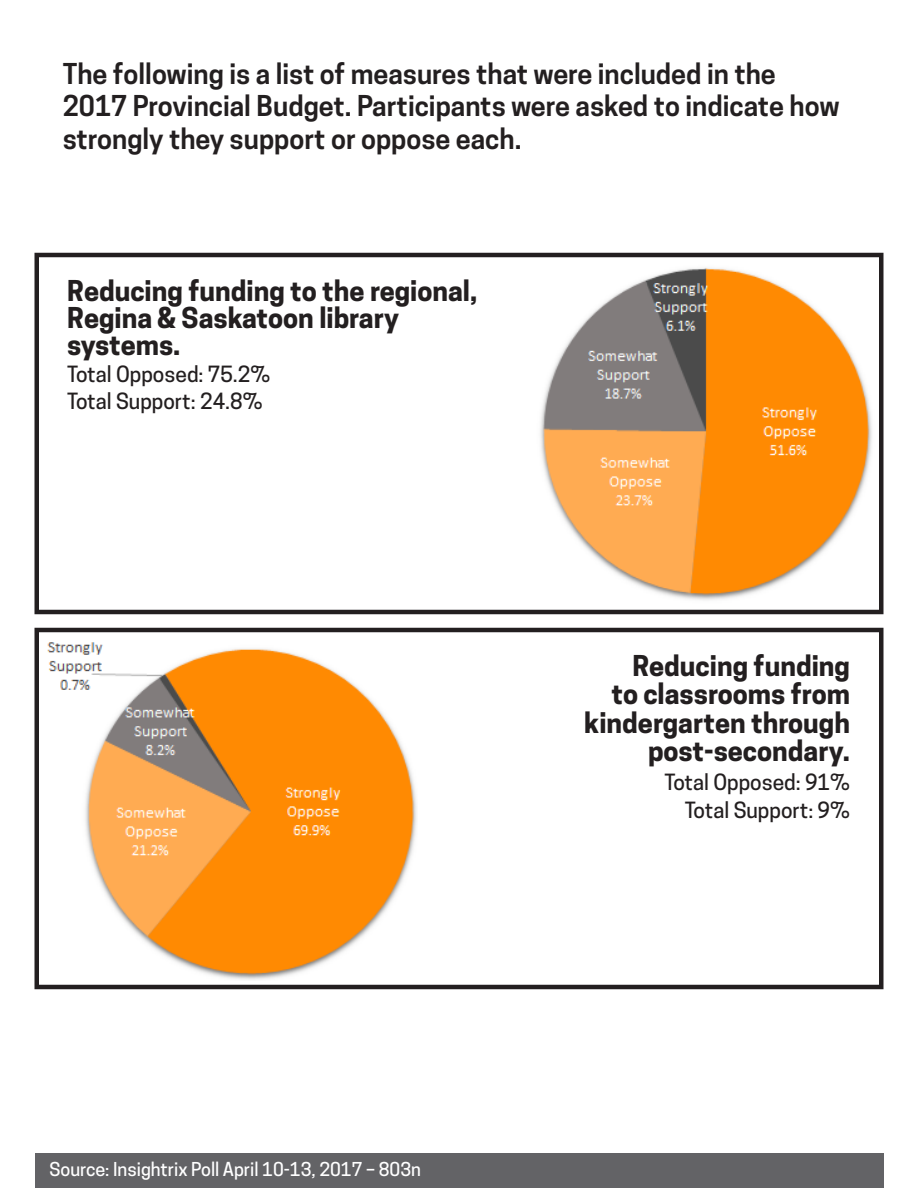
<style>
.page{position:relative;width:918px;height:1188px;background:#fff}
.page>*{position:absolute;margin:0;border:0;box-sizing:border-box;transform-origin:0 0}
.t1{font:600 27px/32.4px "Cooper Hewitt";color:#231f20}
.t2{font:700 27px "Cooper Hewitt";color:#231f20}
.t3{font:500 21px "Cooper Hewitt";color:#231f20}
.t4{font:500 18px "Cooper Hewitt";color:#fff}
</style>
<div class="page">
<div style="left:35px;top:1153px;width:849px;height:34px;background:#636366"></div>
<div style="left:34px;top:253px;width:850px;height:361px;border:4px solid #231f20"></div>
<img style="left:540px;top:267px;width:332px;height:333px">
<div style="left:34px;top:628px;width:850px;height:361px;border:4px solid #231f20"></div>
<img style="left:47px;top:642px;width:370px;height:338px">
<p class="t1" style="left:63px;top:58px;width:778px">The following is a list of measures that were included in the<br>2017 Provincial Budget. Participants were asked to indicate how strongly they support or oppose each.</p>
<p class="t2" style="left:67px;top:275px;width:412px">Reducing funding to the regional,</p>
<p class="t2" style="left:67px;top:302px;width:333px">Regina &amp; Saskatoon library</p>
<p class="t2" style="left:67px;top:329px;width:115px">systems.</p>
<p class="t3" style="left:67px;top:362px;width:205px">Total Opposed: 75.2%</p>
<p class="t3" style="left:67px;top:389px;width:197px">Total Support: 24.8%</p>
<p class="t2" style="left:632px;top:650px;width:219px">Reducing funding</p>
<p class="t2" style="left:611px;top:678px;width:240px">to classrooms from</p>
<p class="t2" style="left:584px;top:707px;width:267px">kindergarten through</p>
<p class="t2" style="left:648px;top:735px;width:203px">post-secondary.</p>
<p class="t3" style="left:664px;top:770px;width:187px">Total Opposed: 91%</p>
<p class="t3" style="left:685px;top:798px;width:167px">Total Support: 9%</p>
<p class="t4" style="left:50px;top:1159px;width:373px">Source: Insightrix Poll April 10-13, 2017 – 803n</p>
</div>
